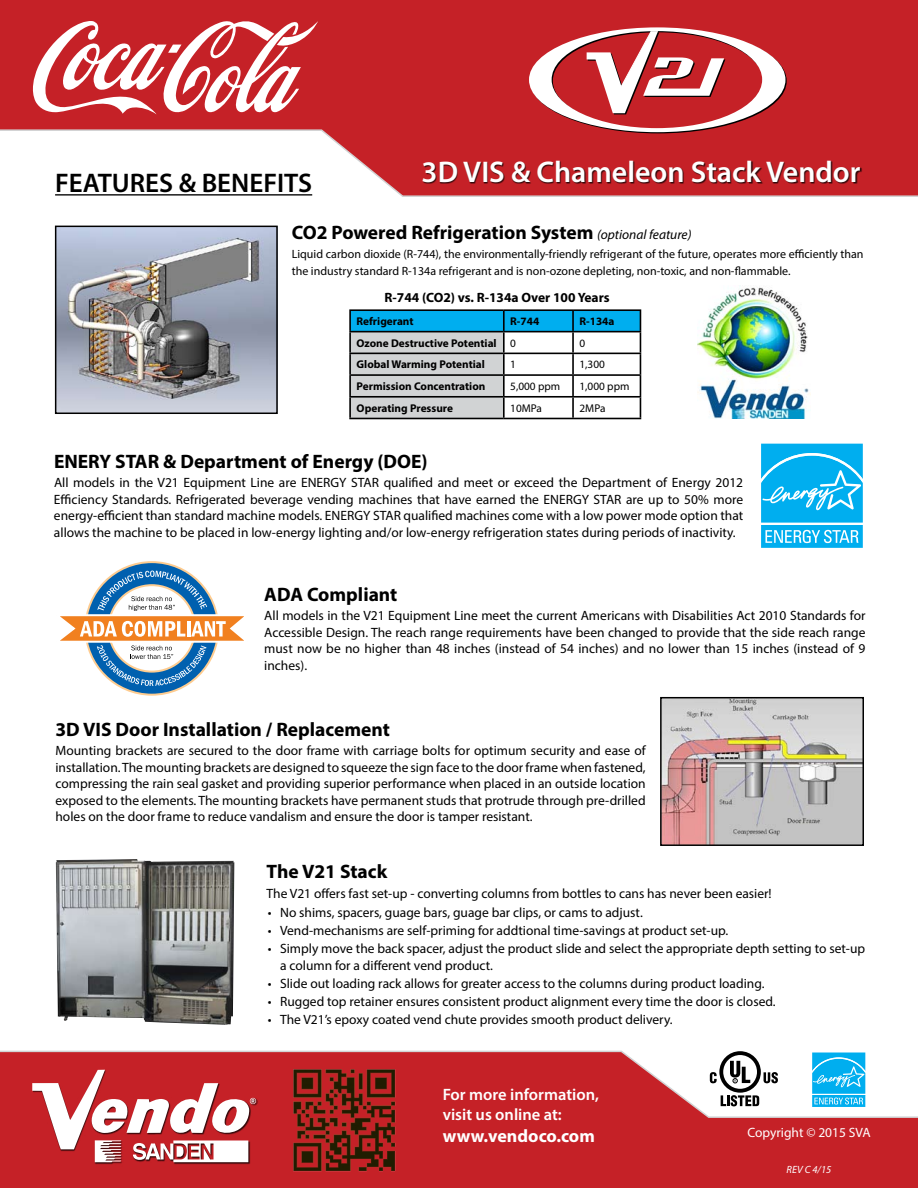
<style>
.page{position:relative;width:918px;height:1188px;background:#fff}
.page>*{position:absolute;margin:0;border:0;box-sizing:border-box;transform-origin:0 0}
.t1{font:600 30px "Myriad Pro";color:#fff}
.t2{font:600 27px "Myriad Pro";color:#000}
.t3{font:700 19.5px "Myriad Pro";color:#000}
.t4{font:700 18px "Myriad Pro";color:#fff}
.t5{font:600 16.5px/19.8px "Myriad Pro";color:#fff}
.t6{font:13.5px/16.5px "Myriad Pro";color:#000;text-align:justify}
.t7{font:700 13.5px "Myriad Pro";color:#000}
.t8{font:13.5px "Myriad Pro";color:#fff}
.t9{font:12px/16.5px "Myriad Pro";color:#000}
.t10{font:700 11.25px "Myriad Pro";color:#000}
.t11{font:11.25px "Myriad Pro";color:#000}
.t12{font:italic 10.5px "Myriad Pro";color:#fff}
.s1{font-weight:400;font-style:italic;font-size:13.5px}
.s2{font-weight:400}
</style>
<div class="page">
<svg style="left:0;top:0;width:918px;height:197px"></svg>
<svg style="left:0;top:1050px;width:918px;height:138px;background:#cd454a"></svg>
<div style="left:811px;top:1051px;width:56px;height:44px;background:#81d6f7"></div>
<svg style="left:811px;top:1053px;width:56px;height:55px;background:#39c0f2"></svg>
<svg style="left:721px;top:1095px;width:38px;height:11px"></svg>
<svg style="left:764px;top:1072px;width:14px;height:11px"></svg>
<svg style="left:719px;top:1051px;width:42px;height:42px"></svg>
<svg style="left:723px;top:1055px;width:34px;height:34px"></svg>
<svg style="left:730px;top:1061px;width:20px;height:22px"></svg>
<svg style="left:710px;top:1072px;width:7px;height:11px"></svg>
<svg style="left:33px;top:21px;width:285px;height:93px"></svg>
<div style="left:759px;top:441px;width:104px;height:84px;background:linear-gradient(to right,#a4e1f9,#a3e1f9)"></div>
<svg style="left:759px;top:444px;width:104px;height:104px;background:#2ebcf1"></svg>
<svg style="left:60px;top:561px;width:184px;height:135px"></svg>
<img style="left:56px;top:859px;width:178px;height:166px">
<hr style="left:55px;top:194px;width:257px;height:2px;background:#000">
<hr style="left:349px;top:332px;width:2px;height:21px;background:#000">
<hr style="left:349px;top:353px;width:155px;height:1px;background:#000">
<hr style="left:349px;top:354px;width:2px;height:20px;background:#000">
<hr style="left:349px;top:374px;width:155px;height:2px;background:#000">
<hr style="left:349px;top:376px;width:2px;height:20px;background:#000">
<hr style="left:349px;top:396px;width:155px;height:2px;background:#000">
<hr style="left:349px;top:398px;width:2px;height:20px;background:#000">
<hr style="left:349px;top:418px;width:155px;height:1px;background:#000">
<hr style="left:504px;top:418px;width:69px;height:1px;background:#000">
<hr style="left:573px;top:418px;width:68px;height:1px;background:#000">
<hr style="left:349px;top:309px;width:155px;height:2px;background:#000">
<hr style="left:349px;top:311px;width:2px;height:20px;background:#000">
<hr style="left:504px;top:309px;width:69px;height:2px;background:#000">
<hr style="left:573px;top:309px;width:68px;height:2px;background:#000">
<svg style="left:350px;top:310px;width:291px;height:108px"></svg>
<hr style="left:349px;top:331px;width:155px;height:1px;background:#000">
<hr style="left:504px;top:331px;width:69px;height:1px;background:#000">
<hr style="left:573px;top:331px;width:68px;height:1px;background:#000">
<img style="left:698px;top:287px;width:112px;height:131px">
<img style="left:58px;top:229px;width:217px;height:182px">
<div style="left:55px;top:226px;width:223px;height:188px;border:2px solid #000"></div>
<svg style="left:529px;top:27px;width:258px;height:106px"></svg>
<div style="left:423px;top:161px;width:488px;height:43px;background:#000;opacity:.75"></div>
<img style="left:663px;top:700px;width:198px;height:143px">
<div style="left:660px;top:697px;width:204px;height:149px;border:2px solid #000"></div>
<div style="left:33px;top:1070px;width:233px;height:104px;background:#000;opacity:.75"></div>
<svg style="left:32px;top:1070px;width:224px;height:92px"></svg>
<img style="left:278px;top:1053px;width:134px;height:135px">
<h1 class="t1" style="left:422px;top:153px;width:440px">3D VIS &amp; Chameleon Stack Vendor</h1>
<h2 class="t2" style="left:55px;top:166px;width:259px">FEATURES &amp; BENEFITS</h2>
<h3 class="t3" style="left:292px;top:219px;width:401px">CO2 Powered Refrigeration System <span class="s1">(optional feature)</span></h3>
<p class="t9" style="left:292px;top:246px;width:573px">Liquid carbon dioxide (R-744), the environmentally-friendly refrigerant of the future, operates more efficiently than the industry standard R-134a refrigerant and is non-ozone depleting, non-toxic, and non-flammable.</p>
<p class="t10" style="left:357px;top:314px;width:59px">Refrigerant</p>
<p class="t10" style="left:510px;top:314px;width:31px">R-744</p>
<p class="t10" style="left:579px;top:314px;width:36px">R-134a</p>
<p class="t10" style="left:357px;top:335px;width:161px">Ozone Destructive Potential <span class="s2">0</span></p>
<p class="t11" style="left:579px;top:336px;width:7px">0</p>
<p class="t10" style="left:357px;top:357px;width:130px">Global Warming Potential</p>
<p class="t11" style="left:510px;top:358px;width:7px">1</p>
<p class="t11" style="left:580px;top:358px;width:27px">1,300</p>
<p class="t10" style="left:357px;top:379px;width:130px">Permission Concentration</p>
<p class="t11" style="left:510px;top:379px;width:52px">5,000 ppm</p>
<p class="t11" style="left:580px;top:379px;width:52px">1,000 ppm</p>
<p class="t10" style="left:357px;top:401px;width:98px">Operating Pressure</p>
<p class="t11" style="left:510px;top:401px;width:33px">10MPa</p>
<p class="t11" style="left:580px;top:401px;width:27px">2MPa</p>
<p class="t7" style="left:385px;top:289px;width:227px">R-744 (CO2) vs. R-134a Over 100 Years</p>
<h3 class="t3" style="left:54px;top:449px;width:375px">ENERY STAR &amp; Department of Energy (DOE)</h3>
<p class="t6" style="left:54px;top:474px;width:691px">All models in the V21 Equipment Line are ENERGY STAR qualified and meet or exceed the Department of Energy 2012<br>Efficiency Standards. Refrigerated beverage vending machines that have earned the ENERGY STAR are up to 50% more energy-efficient than standard machine models. ENERGY STAR qualified machines come with a low power mode option that allows the machine to be placed in low-energy lighting and/or low-energy refrigeration states during periods of inactivity.</p>
<h3 class="t3" style="left:264px;top:581px;width:135px">ADA Compliant</h3>
<p class="t6" style="left:264px;top:607px;width:603px">All models in the V21 Equipment Line meet the current Americans with Disabilities Act 2010 Standards for Accessible Design. The reach range requirements have been changed to provide that the side reach range must now be no higher than 48 inches (instead of 54 inches) and no lower than 15 inches (instead of 9 inches).</p>
<h3 class="t3" style="left:56px;top:716px;width:336px">3D VIS Door Installation / Replacement</h3>
<p class="t6" style="left:56px;top:742px;width:592px">Mounting brackets are secured to the door frame with carriage bolts for optimum security and ease of installation. The mounting brackets are designed to squeeze the sign face to the door frame when fastened, compressing the rain seal gasket and providing superior performance when placed in an outside location exposed to the elements. The mounting brackets have permanent studs that protrude through pre-drilled holes on the door frame to reduce vandalism and ensure the door is tamper resistant.</p>
<h3 class="t3" style="left:267px;top:859px;width:122px">The V21 Stack</h3>
<p class="t6" style="left:267px;top:885px;width:507px">The V21 offers fast set-up - converting columns from bottles to cans has never been easier!</p>
<p class="t6" style="left:268px;top:904px;width:377px">• No shims, spacers, guage bars, guage bar clips, or cams to adjust.</p>
<p class="t6" style="left:268px;top:922px;width:462px">• Vend-mechanisms are self-priming for addtional time-savings at product set-up.</p>
<p class="t6" style="left:280px;top:941px;width:587px;text-indent:-12px">• Simply move the back spacer, adjust the product slide and select the appropriate depth setting to set-up a column for a different vend product.</p>
<p class="t6" style="left:268px;top:975px;width:498px">• Slide out loading rack allows for greater access to the columns during product loading.</p>
<p class="t6" style="left:268px;top:993px;width:510px">• Rugged top retainer ensures consistent product alignment every time the door is closed.</p>
<p class="t6" style="left:268px;top:1011px;width:406px">• The V21’s epoxy coated vend chute provides smooth product delivery.</p>
<p class="t5" style="left:443px;top:1084px;width:158px">For more information, visit us online at:</p>
<h3 class="t4" style="left:443px;top:1124px;width:154px">www.vendoco.com</h3>
<p class="t8" style="left:747px;top:1124px;width:125px">Copyright © 2015 SVA</p>
<p class="t12" style="left:787px;top:1163px;width:46px">REV C 4/15</p>
</div>
